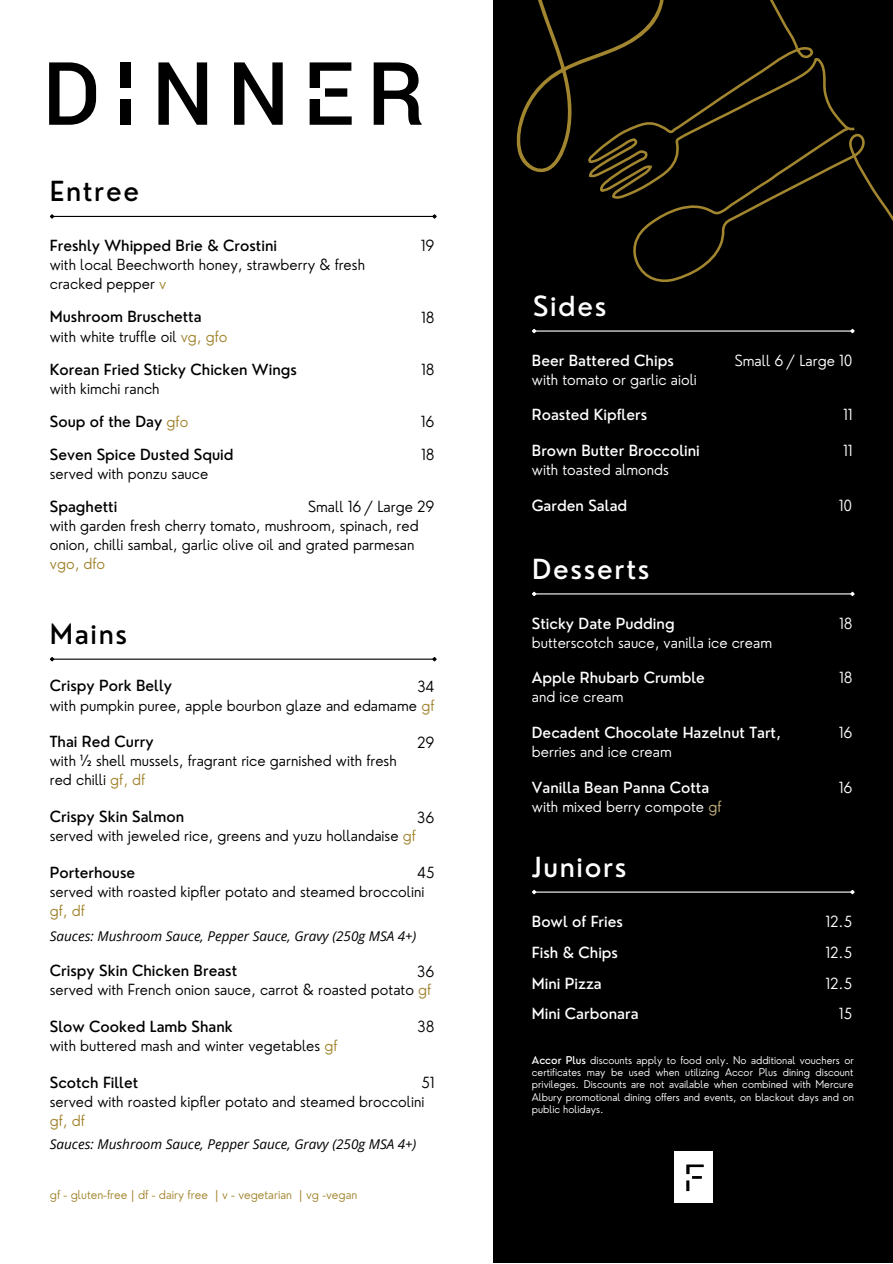
<style>
.page{position:relative;width:893px;height:1264px;background:#fff}
.page>*{position:absolute;margin:0;border:0;box-sizing:border-box;transform-origin:0 0}
.t1{font:500 97.35px "Yantramanav";letter-spacing:.135em;color:#000}
.t2{font:500 27px "Nourd";letter-spacing:.06em;color:#fff}
.t3{font:500 27px "Nourd";letter-spacing:.06em;color:#000}
.t4{font:300 15px/19px "Nourd";color:#000}
.t5{font:500 15px "Nourd";color:#000}
.t6{font:500 15px "Nourd";color:#fff}
.t7{font:300 15px "Nourd";color:#fff}
.t8{font:italic 13.5px "Open Sans";color:#000}
.t9{font:300 12px "Nourd";color:#a28530}
.t10{font:300 10.5px/12.3px "Nourd";color:#fff;text-align:justify}
.s1{color:#a28530}
.s2{font-weight:300;color:#a28530}
.s3{color:#c4b07a}
.s4{font-weight:500}
</style>
<div class="page">
<div style="left:493px;top:0;width:399px;height:1262px;background:#000"></div>
<hr style="left:53px;top:658px;width:380px;height:1px;background:#000">
<svg style="left:50px;top:657px;width:5px;height:5px"></svg>
<svg style="left:431px;top:657px;width:6px;height:5px"></svg>
<svg style="left:516px;top:0;width:349px;height:334px"></svg>
<svg style="left:850px;top:150px;width:42px;height:117px"></svg>
<svg style="left:732px;top:0;width:73px;height:54px"></svg>
<img style="left:674px;top:1151px;width:38px;height:51px">
<hr style="left:53px;top:216px;width:380px;height:1px;background:#000">
<svg style="left:49px;top:214px;width:6px;height:5px"></svg>
<svg style="left:431px;top:214px;width:6px;height:5px"></svg>
<hr style="left:535px;top:891px;width:316px;height:1px;background:#fff">
<svg style="left:532px;top:890px;width:5px;height:5px"></svg>
<svg style="left:849px;top:889px;width:6px;height:6px"></svg>
<hr style="left:535px;top:593px;width:316px;height:1px;background:#fff">
<svg style="left:532px;top:591px;width:5px;height:5px"></svg>
<svg style="left:849px;top:591px;width:6px;height:6px"></svg>
<p class="t1" style="left:42px;top:33px;width:384px">DINNER</p>
<p class="t3" style="left:50px;top:174px;width:91px">Entree</p>
<p class="t5" style="left:50px;top:236px;width:229px">Freshly Whipped Brie &amp; Crostini</p>
<p class="t4" style="left:50px;top:255px;width:317px">with local Beechworth honey, strawberry &amp; fresh cracked pepper <span class="s1">v</span></p>
<p class="t4" style="left:421px;top:236px;width:15px">19</p>
<p class="t5" style="left:50px;top:307px;width:153px">Mushroom Bruschetta</p>
<p class="t4" style="left:50px;top:326px;width:179px">with white truffle oil <span class="s1">vg, gfo</span></p>
<p class="t4" style="left:421px;top:307px;width:15px">18</p>
<p class="t5" style="left:50px;top:359px;width:248px">Korean Fried Sticky Chicken Wings</p>
<p class="t4" style="left:50px;top:378px;width:111px">with kimchi ranch</p>
<p class="t4" style="left:421px;top:360px;width:15px">18</p>
<p class="t5" style="left:50px;top:412px;width:140px">Soup of the Day <span class="s2">gfo</span></p>
<p class="t4" style="left:421px;top:412px;width:15px">16</p>
<p class="t5" style="left:50px;top:445px;width:185px">Seven Spice Dusted Squid</p>
<p class="t4" style="left:50px;top:464px;width:160px">served with ponzu sauce</p>
<p class="t4" style="left:421px;top:445px;width:15px">18</p>
<p class="t5" style="left:50px;top:497px;width:69px">Spaghetti</p>
<p class="t4" style="left:50px;top:516px;width:370px">with garden fresh cherry tomato, mushroom, spinach, red onion, chilli sambal, garlic olive oil and grated parmesan <span class="s1">vgo, dfo</span></p>
<p class="t4" style="left:308px;top:497px;width:128px">Small 16 / Large 29</p>
<p class="t3" style="left:50px;top:617px;width:79px">Mains</p>
<p class="t5" style="left:50px;top:676px;width:124px">Crispy Pork Belly</p>
<p class="t4" style="left:50px;top:695px;width:386px">with pumpkin puree, apple bourbon glaze and edamame <span class="s1">gf</span></p>
<p class="t4" style="left:417px;top:676px;width:19px">34</p>
<p class="t5" style="left:50px;top:732px;width:105px">Thai Red Curry</p>
<p class="t4" style="left:50px;top:751px;width:348px">with ½ shell mussels, fragrant rice garnished with fresh red chilli <span class="s1">gf, df</span></p>
<p class="t4" style="left:417px;top:732px;width:19px">29</p>
<p class="t5" style="left:50px;top:807px;width:136px">Crispy Skin Salmon</p>
<p class="t4" style="left:50px;top:826px;width:367px">served with jeweled rice, greens and yuzu hollandaise <span class="s1">gf</span></p>
<p class="t4" style="left:417px;top:807px;width:19px">36</p>
<p class="t5" style="left:50px;top:863px;width:87px">Porterhouse</p>
<p class="t4" style="left:50px;top:882px;width:376px">served with roasted kipfler potato and steamed broccolini <span class="s1">gf, df</span></p>
<p class="t8" style="left:50px;top:927px;width:368px">Sauces: Mushroom Sauce, Pepper Sauce, Gravy (250g MSA 4+)</p>
<p class="t4" style="left:417px;top:863px;width:19px">45</p>
<p class="t5" style="left:50px;top:960px;width:189px">Crispy Skin Chicken Breast</p>
<p class="t4" style="left:50px;top:979px;width:383px">served with French onion sauce, carrot &amp; roasted potato <span class="s1">gf</span></p>
<p class="t4" style="left:417px;top:962px;width:19px">36</p>
<p class="t5" style="left:50px;top:1016px;width:184px">Slow Cooked Lamb Shank</p>
<p class="t4" style="left:50px;top:1035px;width:289px">with buttered mash and winter vegetables <span class="s1">gf</span></p>
<p class="t4" style="left:417px;top:1016px;width:19px">38</p>
<p class="t5" style="left:50px;top:1072px;width:90px">Scotch Fillet</p>
<p class="t4" style="left:50px;top:1091px;width:376px">served with roasted kipfler potato and steamed broccolini <span class="s1">gf, df</span></p>
<p class="t4" style="left:421px;top:1072px;width:15px">51</p>
<p class="t8" style="left:50px;top:1134px;width:368px">Sauces: Mushroom Sauce, Pepper Sauce, Gravy (250g MSA 4+)</p>
<p class="t9" style="left:50px;top:1187px;width:309px">gf - gluten-free | df - dairy free | v - vegetarian | vg -vegan</p>
<p class="t2" style="left:533px;top:289px;width:75px">Sides</p>
<p class="t6" style="left:532px;top:350px;width:143px">Beer Battered Chips</p>
<p class="t7" style="left:532px;top:370px;width:166px">with tomato or garlic aioli</p>
<p class="t7" style="left:734px;top:350px;width:119px">Small 6 / Large 10</p>
<p class="t6" style="left:532px;top:405px;width:117px">Roasted Kipflers</p>
<p class="t7" style="left:843px;top:405px;width:11px">11</p>
<p class="t6" style="left:532px;top:441px;width:169px">Brown Butter Broccolini</p>
<p class="t7" style="left:843px;top:441px;width:11px">11</p>
<p class="t7" style="left:532px;top:460px;width:138px">with toasted almonds</p>
<p class="t6" style="left:532px;top:496px;width:97px">Garden Salad</p>
<p class="t7" style="left:838px;top:496px;width:15px">10</p>
<p class="t2" style="left:532px;top:551px;width:119px">Desserts</p>
<p class="t6" style="left:532px;top:613px;width:144px">Sticky Date Pudding</p>
<p class="t7" style="left:532px;top:632px;width:242px">butterscotch sauce, vanilla ice cream</p>
<p class="t7" style="left:839px;top:613px;width:15px">18</p>
<p class="t6" style="left:532px;top:668px;width:174px">Apple Rhubarb Crumble</p>
<p class="t7" style="left:532px;top:687px;width:93px">and ice cream</p>
<p class="t7" style="left:839px;top:668px;width:15px">18</p>
<p class="t6" style="left:532px;top:723px;width:250px">Decadent Chocolate Hazelnut Tart,</p>
<p class="t7" style="left:532px;top:742px;width:141px">berries and ice cream</p>
<p class="t7" style="left:838px;top:723px;width:15px">16</p>
<p class="t6" style="left:532px;top:777px;width:179px">Vanilla Bean Panna Cotta</p>
<p class="t7" style="left:532px;top:797px;width:191px">with mixed berry compote <span class="s3">gf</span></p>
<p class="t7" style="left:838px;top:777px;width:15px">16</p>
<p class="t2" style="left:532px;top:849px;width:96px">Juniors</p>
<p class="t6" style="left:532px;top:912px;width:93px">Bowl of Fries</p>
<p class="t7" style="left:825px;top:912px;width:28px">12.5</p>
<p class="t6" style="left:532px;top:943px;width:88px">Fish &amp; Chips</p>
<p class="t7" style="left:825px;top:943px;width:28px">12.5</p>
<p class="t6" style="left:532px;top:973px;width:71px">Mini Pizza</p>
<p class="t7" style="left:825px;top:973px;width:28px">12.5</p>
<p class="t6" style="left:532px;top:1004px;width:108px">Mini Carbonara</p>
<p class="t7" style="left:838px;top:1004px;width:15px">15</p>
<p class="t10" style="left:532px;top:1053px;width:323px"><span class="s4">Accor Plus</span> discounts apply to food only. No additional vouchers or certificates may be used when utilizing Accor Plus dining discount privileges. Discounts are not available when combined with Mercure Albury promotional dining offers and events, on blackout days and on public holidays.</p>
</div>
